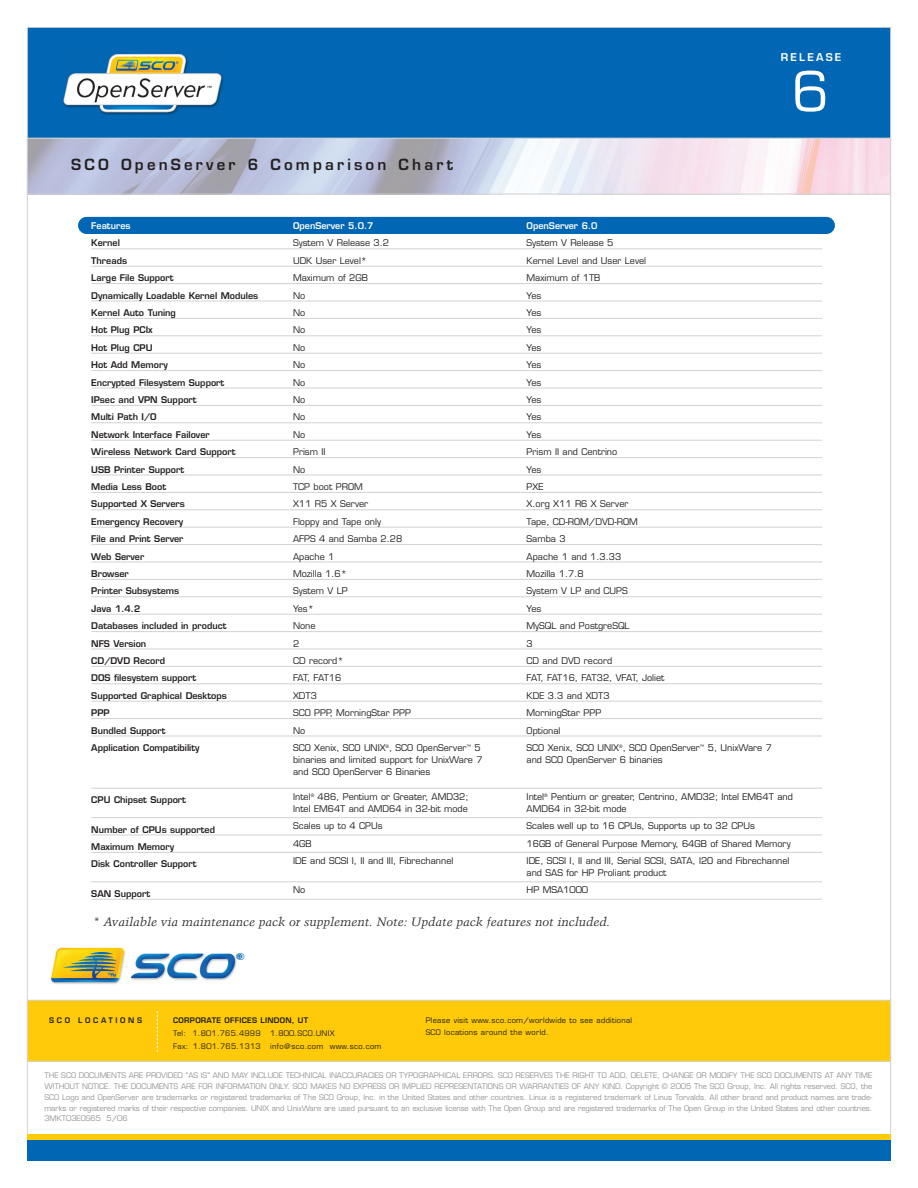
<style>
.page{position:relative;width:918px;height:1188px;background:#fff}
.page>*{position:absolute;margin:0;border:0;box-sizing:border-box;transform-origin:0 0}
.t1{font:53.85px "Eurostile LT";color:#fff}
.t2{font:600 15px "Eurostile LT";letter-spacing:.21em;color:#231f20}
.t3{font:italic 12px "Trump Mediaeval";color:#231f20}
.t4{font:600 10.5px "Eurostile LT";letter-spacing:.21em;color:#fff}
.t5{font:9.6px "Helvetica";color:#0166b3}
.t6{font:9px/17.4px "Eurostile LT";color:#231f20}
.t7{font:600 9px/17.4px "Eurostile LT";color:#231f20}
.t8{font:600 9px "Eurostile LT";color:#fff}
.t9{font:7.5px/10.8px "Eurostile LT";letter-spacing:-.015em;color:#939598;text-align:justify}
.t10{font:7.5px/12px "Eurostile LT";letter-spacing:.035em;color:#231f20}
.t11{font:600 7.5px "Eurostile LT";letter-spacing:.035em;color:#231f20}
.t12{font:600 7.5px "Eurostile LT";letter-spacing:.355em;color:#231f20}
.t13{font:7.2px "Helvetica";color:#0166b3}
</style>
<div class="page">
<img style="left:29px;top:140px;width:860px;height:52px">
<div style="left:27px;top:138px;width:864px;height:56px;border:1px solid #d1d2d4"></div>
<div style="left:27px;top:27px;width:864px;height:111px;background:#0166b3"></div>
<div style="left:27px;top:27px;width:864px;height:112px;border:1px solid #d1d2d4"></div>
<img style="left:63px;top:53px;width:160px;height:62px">
<div style="left:27px;top:1000px;width:864px;height:61px;background:#feca0a"></div>
<div style="left:27px;top:1000px;width:864px;height:62px;border:1px solid #d1d2d4"></div>
<svg style="left:157px;top:1011px;width:1px;height:41px"></svg>
<img style="left:51px;top:947px;width:191px;height:37px">
<div style="left:78px;top:217px;width:757px;height:17px;background:#0166b3;border-radius:9px"></div>
<hr style="left:91px;top:248px;width:731px;height:1px;background:#d1d2d4">
<hr style="left:91px;top:266px;width:731px;height:1px;background:#d1d2d4">
<hr style="left:91px;top:283px;width:731px;height:1px;background:#d1d2d4">
<hr style="left:91px;top:301px;width:731px;height:1px;background:#d1d2d4">
<hr style="left:91px;top:318px;width:731px;height:1px;background:#d1d2d4">
<hr style="left:91px;top:335px;width:731px;height:1px;background:#d1d2d4">
<hr style="left:91px;top:353px;width:731px;height:1px;background:#d1d2d4">
<hr style="left:91px;top:370px;width:731px;height:1px;background:#d1d2d4">
<hr style="left:91px;top:388px;width:731px;height:1px;background:#d1d2d4">
<hr style="left:91px;top:405px;width:731px;height:1px;background:#d1d2d4">
<hr style="left:91px;top:422px;width:731px;height:1px;background:#d1d2d4">
<hr style="left:91px;top:440px;width:731px;height:1px;background:#d1d2d4">
<hr style="left:91px;top:457px;width:731px;height:1px;background:#d1d2d4">
<hr style="left:91px;top:475px;width:731px;height:1px;background:#d1d2d4">
<hr style="left:91px;top:492px;width:731px;height:1px;background:#d1d2d4">
<hr style="left:91px;top:509px;width:731px;height:1px;background:#d1d2d4">
<hr style="left:91px;top:527px;width:731px;height:1px;background:#d1d2d4">
<hr style="left:91px;top:544px;width:731px;height:1px;background:#d1d2d4">
<hr style="left:91px;top:562px;width:731px;height:1px;background:#d1d2d4">
<hr style="left:91px;top:579px;width:731px;height:1px;background:#d1d2d4">
<hr style="left:91px;top:596px;width:731px;height:1px;background:#d1d2d4">
<hr style="left:91px;top:614px;width:731px;height:1px;background:#d1d2d4">
<hr style="left:91px;top:631px;width:731px;height:1px;background:#d1d2d4">
<hr style="left:91px;top:649px;width:731px;height:1px;background:#d1d2d4">
<hr style="left:91px;top:666px;width:731px;height:1px;background:#d1d2d4">
<hr style="left:91px;top:683px;width:731px;height:1px;background:#d1d2d4">
<hr style="left:91px;top:701px;width:731px;height:1px;background:#d1d2d4">
<hr style="left:91px;top:718px;width:731px;height:1px;background:#d1d2d4">
<hr style="left:91px;top:736px;width:731px;height:1px;background:#d1d2d4">
<hr style="left:91px;top:788px;width:731px;height:1px;background:#d1d2d4">
<hr style="left:91px;top:817px;width:731px;height:1px;background:#d1d2d4">
<hr style="left:91px;top:835px;width:731px;height:1px;background:#d1d2d4">
<hr style="left:91px;top:852px;width:731px;height:1px;background:#d1d2d4">
<hr style="left:91px;top:881px;width:731px;height:1px;background:#d1d2d4">
<hr style="left:91px;top:899px;width:731px;height:1px;background:#d1d2d4">
<svg style="left:27px;top:1134px;width:864px;height:7px;fill:#feca0a"></svg>
<div style="left:27px;top:1141px;width:864px;height:20px;background:#0166b3"></div>
<h2 class="t2" style="left:71px;top:158px;width:383px">SCO OpenServer 6 Comparison Chart</h2>
<p class="t8" style="left:91px;top:221px;width:41px">Features</p>
<p class="t7" style="left:91px;top:235px;width:168px">Kernel<br>Threads<br>Large File Support<br>Dynamically Loadable Kernel Modules<br>Kernel Auto Tuning<br>Hot Plug PCIx<br>Hot Plug CPU<br>Hot Add Memory<br>Encrypted Filesystem Support<br>IPsec and VPN Support<br>Multi Path I/O<br>Network Interface Failover<br>Wireless Network Card Support<br>USB Printer Support<br>Media Less Boot<br>Supported X Servers<br>Emergency Recovery<br>File and Print Server<br>Web Server<br>Browser<br>Printer Subsystems<br>Java 1.4.2<br>Databases included in product<br>NFS Version<br>CD/DVD Record<br>DOS filesystem support<br>Supported Graphical Desktops<br>PPP<br>Bundled Support<br>Application Compatibility</p>
<p class="t7" style="left:91px;top:792px;width:96px">CPU Chipset Support</p>
<p class="t7" style="left:91px;top:821px;width:125px">Number of CPUs supported<br>Maximum Memory<br>Disk Controller Support</p>
<p class="t7" style="left:91px;top:885px;width:60px">SAN Support</p>
<p class="t8" style="left:293px;top:221px;width:82px">OpenServer 5.0.7</p>
<p class="t6" style="left:293px;top:235px;width:189px">System V Release 3.2<br>UDK User Level*<br>Maximum of 2GB<br>No<br>No<br>No<br>No<br>No<br>No<br>No<br>No<br>No<br>Prism II<br>No<br>TCP boot PROM<br>X11 R5 X Server<br>Floppy and Tape only<br>AFPS 4 and Samba 2.28<br>Apache 1<br>Mozilla 1.6*<br>System V LP<br>Yes*<br>None<br>2<br>CD record*<br>FAT, FAT16<br>XDT3<br>SCO PPP, MorningStar PPP<br>No<br>SCO Xenix, SCO UNIX<sup>®</sup>, SCO OpenServer<sup>™</sup> 5</p>
<p class="t6" style="left:293px;top:754px;width:191px;line-height:12px">binaries and limited support for UnixWare 7 and SCO OpenServer 6 Binaries</p>
<p class="t6" style="left:293px;top:791px;width:177px;line-height:12px">Intel<sup>®</sup> 486, Pentium or Greater, AMD32;<br>Intel EM64T and AMD64 in 32-bit mode</p>
<p class="t6" style="left:293px;top:818px;width:162px">Scales up to 4 CPUs<br>4GB<br>IDE and SCSI I, II and III, Fibrechannel</p>
<p class="t6" style="left:293px;top:882px;width:14px">No</p>
<p class="t4" style="left:781px;top:52px;width:62px">RELEASE</p>
<h1 class="t1" style="left:792px;top:67px;width:39px">6</h1>
<p class="t8" style="left:527px;top:221px;width:72px">OpenServer 6.0</p>
<p class="t6" style="left:527px;top:235px;width:247px">System V Release 5<br>Kernel Level and User Level<br>Maximum of 1TB<br>Yes<br>Yes<br>Yes<br>Yes<br>Yes<br>Yes<br>Yes<br>Yes<br>Yes<br>Prism II and Centrino<br>Yes<br>PXE<br>X.org X11 R6 X Server<br>Tape, CD-ROM/DVD-ROM<br>Samba 3<br>Apache 1 and 1.3.33<br>Mozilla 1.7.8<br>System V LP and CUPS<br>Yes<br>MySQL and PostgreSQL<br>3<br>CD and DVD record<br>FAT, FAT16, FAT32, VFAT, Joliet<br>KDE 3.3 and XDT3<br>MorningStar PPP<br>Optional<br>SCO Xenix, SCO UNIX<sup>®</sup>, SCO OpenServer<sup>™</sup> 5, UnixWare 7</p>
<p class="t6" style="left:527px;top:752px;width:138px">and SCO OpenServer 6 binaries</p>
<p class="t6" style="left:527px;top:791px;width:268px;line-height:12px">Intel<sup>®</sup> Pentium or greater, Centrino, AMD32; Intel EM64T and<br>AMD64 in 32-bit mode</p>
<p class="t6" style="left:527px;top:818px;width:266px">Scales well up to 16 CPUs, Supports up to 32 CPUs<br>16GB of General Purpose Memory, 64GB of Shared Memory<br>IDE, SCSI I, II and III, Serial SCSI, SATA, I2O and Fibrechannel</p>
<p class="t6" style="left:527px;top:865px;width:141px">and SAS for HP Proliant product<br>HP MSA1000</p>
<h3 class="t3" style="left:93px;top:917px;width:519px">* Available via maintenance pack or supplement. Note: Update pack features not included.</h3>
<p class="t13" style="left:107px;top:973px;width:9px">™</p>
<p class="t5" style="left:237px;top:953px;width:9px">®</p>
<p class="t12" style="left:49px;top:1017px;width:95px">SCO LOCATIONS</p>
<p class="t11" style="left:173px;top:1017px;width:137px">CORPORATE OFFICES LINDON, UT</p>
<p class="t10" style="left:173px;top:1028px;width:89px">Tel: 1.801.765.4999</p>
<p class="t10" style="left:270px;top:1028px;width:66px">1.800.SCO.UNIX</p>
<p class="t10" style="left:173px;top:1041px;width:89px">Fax: 1.801.765.1313</p>
<p class="t10" style="left:270px;top:1041px;width:113px">info@sco.com www.sco.com</p>
<p class="t10" style="left:426px;top:1015px;width:208px">Please visit www.sco.com/worldwide to see additional<br>SCO locations around the world.</p>
<p class="t9" style="left:44px;top:1071px;width:829px">THE SCO DOCUMENTS ARE PROVIDED "AS IS" AND MAY INCLUDE TECHNICAL INACCURACIES OR TYPOGRAPHICAL ERRORS. SCO RESERVES THE RIGHT TO ADD, DELETE, CHANGE OR MODIFY THE SCO DOCUMENTS AT ANY TIME WITHOUT NOTICE. THE DOCUMENTS ARE FOR INFORMATION ONLY. SCO MAKES NO EXPRESS OR IMPLIED REPRESENTATIONS OR WARRANTIES OF ANY KIND. Copyright © 2005 The SCO Group, Inc. All rights reserved. SCO, the SCO Logo and OpenServer are trademarks or registered trademarks of The SCO Group, Inc. in the United States and other countries. Linux is a registered trademark of Linus Torvalds. All other brand and product names are trade&shy;marks or registered marks of their respective companies. UNIX and UnixWare are used pursuant to an exclusive license with The Open Group and are registered trademarks of The Open Group in the United States and other countries.<br>3MKT03EOS65 5/06</p>
</div>
